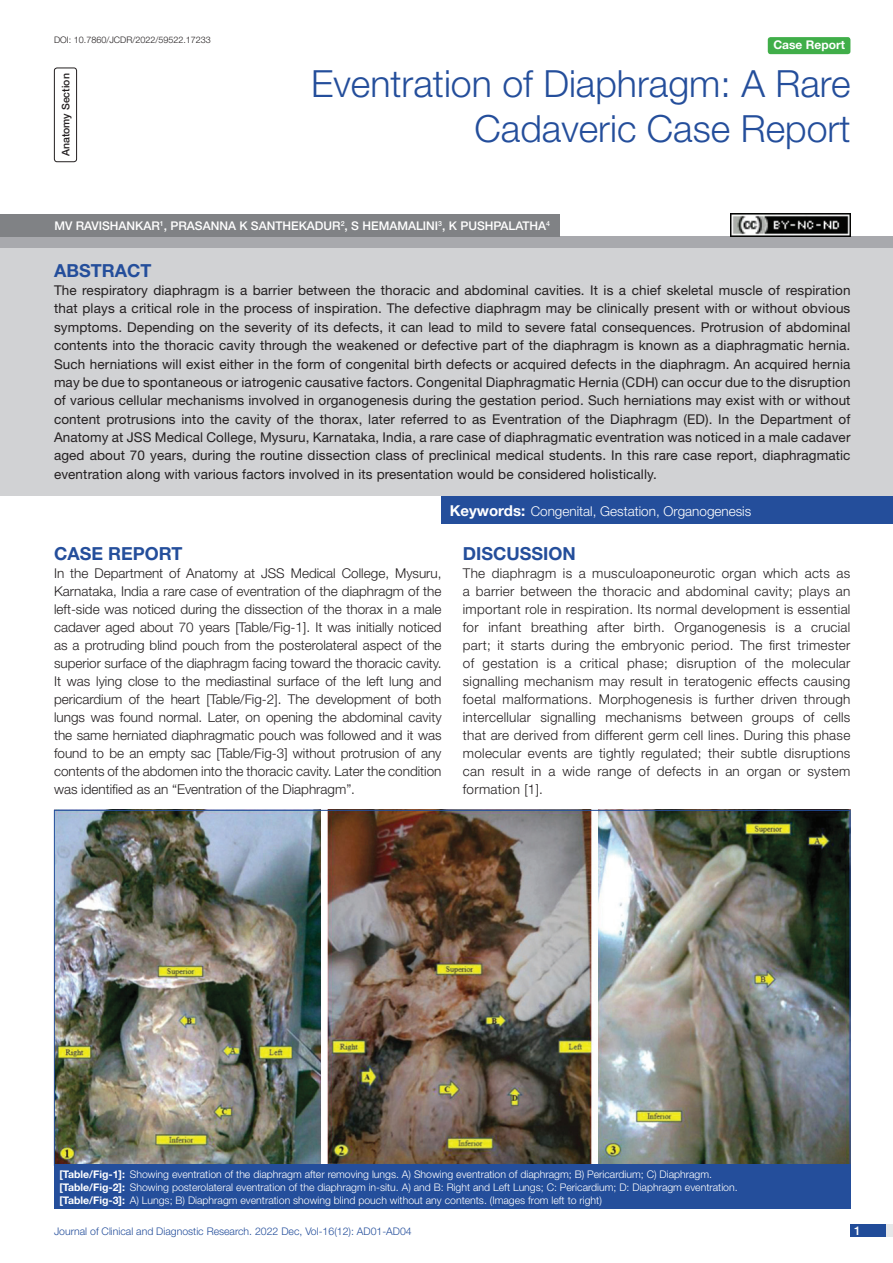
<style>
.page{position:relative;width:893px;height:1263px;background:#fff}
.page>*{position:absolute;margin:0;border:0;box-sizing:border-box;transform-origin:0 0}
.t1{font:300 37.5px/45px "Helvetica Neue";color:#244e9b;text-align:right}
.Heading{font:700 18px "Helvetica Neue";color:#244e9b}
.Abstract_head{font:700 18px "Helvetica Neue";color:#244e9b}
.Body_text{font:300 13.5px/18px "Helvetica Neue";color:#231f20;text-align:justify}
.Abstract_Text{font:13.5px/18.3px "Helvetica Neue";letter-spacing:.01em;color:#231f20;text-align:justify}
.Key_words{font:300 13.5px "Helvetica Neue";color:#fff}
.Author{font:500 12px "Helvetica Neue";color:#fff}
.t2{font:700 12px "Helvetica Neue";color:#fff}
.TABLE_FIG{font:300 10.5px "Helvetica Neue";color:#fff}
.t3{font:300 10.5px "Helvetica Neue";color:#244e9b}
.section{font:500 10.5px "Helvetica Neue";color:#231f20}
.DOI{font:300 9px "Helvetica Neue";color:#231f20}
.s1{font-weight:700;font-size:15px}
.s2{font-weight:700}
</style>
<div class="page">
<div style="left:850px;top:1224px;width:43px;height:13px;background:#e6e7e9"></div>
<div style="left:850px;top:1224px;width:35px;height:13px;background:#214c99"></div>
<div style="left:54px;top:68px;width:23px;height:94px;border:1px solid #231f20;border-radius:3px"></div>
<div style="left:768px;top:37px;width:82px;height:17px;background:#40ae49;border-radius:3px"></div>
<div style="left:0;top:236px;width:893px;height:12px;background:#a8a9ad"></div>
<div style="left:0;top:214px;width:560px;height:22px;background:#808285"></div>
<div style="left:0;top:248px;width:893px;height:248px;background:#d1d2d4"></div>
<div style="left:442px;top:496px;width:451px;height:28px;background:#244e9b"></div>
<img style="left:730px;top:214px;width:120px;height:22px">
<img style="left:56px;top:812px;width:792px;height:352px">
<div style="left:54px;top:1165px;width:796px;height:44px;background:#244e9b"></div>
<p class="DOI" style="left:54px;top:35px;width:158px">DOI: 10.7860/JCDR/2022/59522.17233</p>
<p class="section" style="left:60px;top:156px;width:84px;rotate:-90deg">ANATOMY SECTION</p>
<p class="t1" style="left:311px;top:60px;width:541px">Eventration of Diaphragm: A Rare<br>Cadaveric Case Report</p>
<p class="t2" style="left:773px;top:37px;width:73px">Case Report</p>
<p class="Author" style="left:54px;top:218px;width:133px">MV RAVISHANKAR<sup>1</sup>, PRASA</p>
<p class="Author" style="left:211px;top:218px;width:179px">NNA K SANTHEKADUR<sup>2</sup>, S HEMAMA</p>
<p class="Author" style="left:416px;top:218px;width:136px">LINI<sup>3</sup>, K PUSHPALATHA<sup>4</sup></p>
<p class="Abstract_head" style="left:54px;top:259px;width:99px">ABSTRACT</p>
<p class="Abstract_Text" style="left:54px;top:281px;width:798px">The respiratory diaphragm is a barrier between the thoracic and abdominal cavities. It is a chief skeletal muscle of respiration that plays a critical role in the process of inspiration. The defective diaphragm may be clinically present with or without obvious symptoms. Depending on the severity of its defects, it can lead to mild to severe fatal consequences. Protrusion of abdominal contents into the thoracic cavity through the weakened or defective part of the diaphragm is known as a diaphragmatic hernia.<br>Such herniations will exist either in the form of congenital birth defects or acquired defects in the diaphragm. An acquired hernia may be due to spontaneous or iatrogenic causative factors. Congenital Diaphragmatic Hernia (CDH) can occur due to the disruption of various cellular mechanisms involved in organogenesis during the gestation period. Such herniations may exist with or without content protrusions into the cavity of the thorax, later referred to as Eventration of the Diaphragm (ED). In the Department of Anatomy at JSS Medical College, Mysuru, Karnataka, India, a rare case of diaphragmatic eventration was noticed in a male cadaver aged about 70 years, during the routine dissection class of preclinical medical students. In this rare case report, diaphragmatic eventration along with various factors involved in its presentation would be considered holistically.</p>
<p class="Key_words" style="left:450px;top:503px;width:303px"><span class="s1">Keywords:</span> Congenital, Gestation, Organogenesis</p>
<p class="Heading" style="left:54px;top:542px;width:130px">CASE REPORT</p>
<p class="Body_text" style="left:54px;top:564px;width:389px">In the Department of Anatomy at JSS Medical College, Mysuru, Karnataka, India a rare case of eventration of the diaphragm of the left-side was noticed during the dissection of the thorax in a male cadaver aged about 70 years [Table/Fig-1]. It was initially noticed as a protruding blind pouch from the posterolateral aspect of the superior surface of the diaphragm facing toward the thoracic cavity.<br>It was lying close to the mediastinal surface of the left lung and pericardium of the heart [Table/Fig-2]. The development of both lungs was found normal. Later, on opening the abdominal cavity the same herniated diaphragmatic pouch was followed and it was found to be an empty sac [Table/Fig-3] without protrusion of any contents of the abdomen into the thoracic cavity. Later the condition was identified as an “Eventration of the Diaphragm”.</p>
<p class="Heading" style="left:463px;top:542px;width:115px">DISCUSSION</p>
<p class="Body_text" style="left:463px;top:564px;width:389px">The diaphragm is a musculoaponeurotic organ which acts as a barrier between the thoracic and abdominal cavity; plays an important role in respiration. Its normal development is essential for infant breathing after birth. Organogenesis is a crucial part; it starts during the embryonic period. The first trimester of gestation is a critical phase; disruption of the molecular signalling mechanism may result in teratogenic effects causing foetal malformations. Morphogenesis is further driven through intercellular signalling mechanisms between groups of cells that are derived from different germ cell lines. During this phase molecular events are tightly regulated; their subtle disruptions can result in a wide range of defects in an organ or system formation [1].</p>
<p class="TABLE_FIG" style="left:59px;top:1168px;width:654px"><span class="s2">[Table/Fig-1]:</span> Showing eventration of the diaphragm after removing lungs. A) Showing eventration of diaphragm; B) Pericardium; C) Diaphragm.</p>
<p class="TABLE_FIG" style="left:59px;top:1181px;width:680px"><span class="s2">[Table/Fig-2]:</span> Showing posterolateral eventration of the diaphragm in-situ. A) and B: Right and Left Lungs; C: Pericardium; D: Diaphragm eventration.</p>
<p class="TABLE_FIG" style="left:59px;top:1193px;width:544px"><span class="s2">[Table/Fig-3]:</span> A) Lungs; B) Diaphragm eventration showing blind pouch without any contents. (Images from left to right)</p>
<p class="t3" style="left:54px;top:1225px;width:359px">Journal of Clinical and Diagnostic Research. 2022 Dec, Vol-16(12): AD01-AD04</p>
<p class="Author" style="left:854px;top:1223px;width:8px">1</p>
</div>
